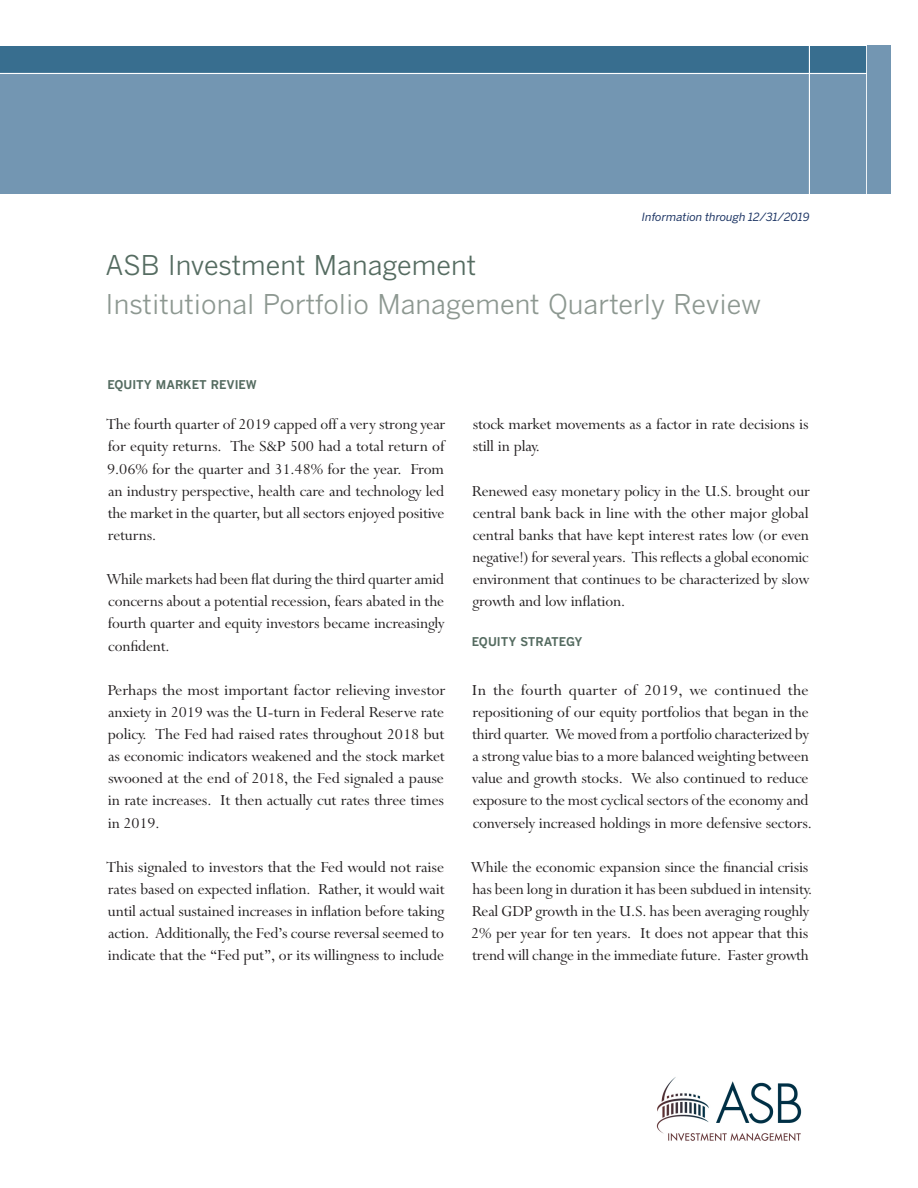
<style>
.page{position:relative;width:918px;height:1188px;background:#fff}
.page>*{position:absolute;margin:0;border:0;box-sizing:border-box;transform-origin:0 0}
.Page_Heads{font:27px "Benton Gothic";color:#8d9891}
.Page_Heads-2{font:27px "Benton Gothic";color:#556c61}
.Body_Copy{font:17.25px/22.2px "Lapidary 333 BT";letter-spacing:-.005em;color:#231f20;text-align:justify}
.Subhead_1{font:700 12px "Benton Gothic";color:#556c61}
.Footnotes{font:italic 11.25px "Benton Sans";color:#1e3665}
</style>
<div class="page">
<div style="left:0;top:46px;width:887px;height:67px;background:#386e8f"></div>
<div style="left:0;top:74px;width:891px;height:120px;background:#7396b2"></div>
<hr style="left:809px;top:44px;width:1px;height:151px;background:#fff">
<hr style="left:866px;top:45px;width:1px;height:151px;background:#fff">
<hr style="left:0;top:73px;width:887px;height:1px;background:#fff">
<div style="left:867px;top:46px;width:24px;height:148px;background:#7396b2"></div>
<img style="left:656px;top:1077px;width:146px;height:64px">
<p class="Footnotes" style="left:642px;top:210px;width:169px">Information through 12/31/2019</p>
<p class="Page_Heads-2" style="left:106px;top:249px;width:372px">ASB Investment Management</p>
<p class="Page_Heads" style="left:106px;top:288px;width:657px">Institutional Portfolio Management Quarterly Review</p>
<p class="Subhead_1" style="left:107px;top:377px;width:151px">EQUITY MARKET REVIEW</p>
<p class="Body_Copy" style="left:107px;top:413px;width:340px">The fourth quarter of 2019 capped off a very strong year for equity returns. The S&amp;P 500 had a total return of 9.06% for the quarter and 31.48% for the year. From an industry perspective, health care and technology led the market in the quarter, but all sectors enjoyed positive returns.</p>
<p class="Body_Copy" style="left:107px;top:568px;width:339px">While markets had been flat during the third quarter amid concerns about a potential recession, fears abated in the fourth quarter and equity investors became increasingly confident.</p>
<p class="Body_Copy" style="left:107px;top:679px;width:339px">Perhaps the most important factor relieving investor anxiety in 2019 was the U-turn in Federal Reserve rate policy. The Fed had raised rates throughout 2018 but as economic indicators weakened and the stock market swooned at the end of 2018, the Fed signaled a pause in rate increases. It then actually cut rates three times in 2019.</p>
<p class="Body_Copy" style="left:107px;top:856px;width:339px">This signaled to investors that the Fed would not raise rates based on expected inflation. Rather, it would wait until actual sustained increases in inflation before taking action. Additionally, the Fed’s course reversal seemed to indicate that the “Fed put”, or its willingness to include</p>
<p class="Body_Copy" style="left:473px;top:413px;width:337px">stock market movements as a factor in rate decisions is still in play.</p>
<p class="Body_Copy" style="left:472px;top:480px;width:339px">Renewed easy monetary policy in the U.S. brought our central bank back in line with the other major global central banks that have kept interest rates low (or even negative!) for several years. This reflects a global economic environment that continues to be characterized by slow growth and low inflation.</p>
<p class="Subhead_1" style="left:472px;top:634px;width:112px">EQUITY STRATEGY</p>
<p class="Body_Copy" style="left:472px;top:679px;width:341px;text-align:left">In the fourth quarter of 2019, we continued the repositioning of our equity portfolios that began in the third quarter. We moved from a portfolio characterized by a strong value bias to a more balanced weighting between value and growth stocks. We also continued to reduce exposure to the most cyclical sectors of the economy and conversely increased holdings in more defensive sectors.</p>
<p class="Body_Copy" style="left:471px;top:856px;width:342px;text-align:left">While the economic expansion since the financial crisis has been long in duration it has been subdued in intensity.<br>Real GDP growth in the U.S. has been averaging roughly 2% per year for ten years. It does not appear that this trend will change in the immediate future. Faster growth</p>
</div>
